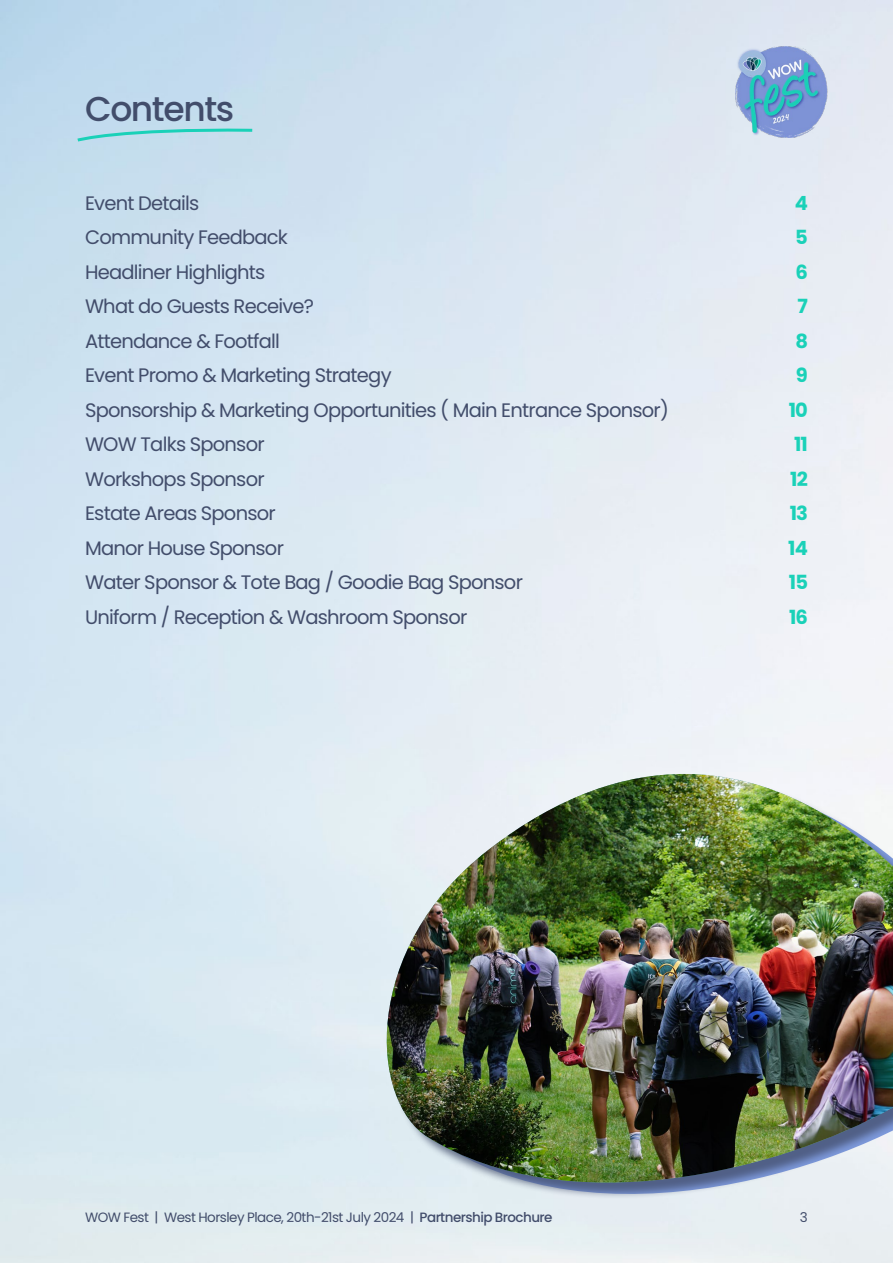
<style>
.page{position:relative;width:893px;height:1263px;background:#fff}
.page>*{position:absolute;margin:0;border:0;box-sizing:border-box;transform-origin:0 0}
.t1{font:500 34.5px "Poppins";letter-spacing:-.04em;color:#424d6b}
.t2{font:19.5px "Poppins";letter-spacing:-.04em;color:#424d6b}
.t3{font:700 19.5px "Poppins";letter-spacing:-.04em;color:#1ad1b8}
.t4{font:13.5px "Poppins";letter-spacing:-.04em;color:#424d6b}
.s1{font-weight:500}
</style>
<div class="page">
<svg style="left:75px;top:127px;width:180px;height:16px;background:#a5dae3"></svg>
<img style="left:736px;top:46px;width:98px;height:91px">
<div style="left:382px;top:1238px;width:511px;height:12px;background:#e8eff2"></div>
<svg style="left:360px;top:674px;width:533px;height:564px;fill:#e7eff4"></svg>
<img style="left:385px;top:774px;width:508px;height:408px">
<h1 class="t1" style="left:85px;top:89px;width:151px">Contents</h1>
<p class="t2" style="left:85px;top:192px;width:116px">Event Details</p>
<p class="t3" style="left:795px;top:192px;width:15px">4</p>
<p class="t2" style="left:85px;top:226px;width:204px">Community Feedback</p>
<p class="t3" style="left:795px;top:226px;width:14px">5</p>
<p class="t2" style="left:85px;top:261px;width:182px">Headliner Highlights</p>
<p class="t3" style="left:795px;top:261px;width:14px">6</p>
<p class="t2" style="left:85px;top:295px;width:231px">What do Guests Receive?</p>
<p class="t3" style="left:797px;top:295px;width:12px">7</p>
<p class="t2" style="left:85px;top:330px;width:196px">Attendance &amp; Footfall</p>
<p class="t3" style="left:795px;top:330px;width:14px">8</p>
<p class="t2" style="left:85px;top:364px;width:308px">Event Promo &amp; Marketing Strategy</p>
<p class="t3" style="left:796px;top:364px;width:13px">9</p>
<p class="t2" style="left:85px;top:399px;width:585px">Sponsorship &amp; Marketing Opportunities ( Main Entrance Sponsor)</p>
<p class="t3" style="left:789px;top:399px;width:21px">10</p>
<p class="t2" style="left:85px;top:433px;width:181px">WOW Talks Sponsor</p>
<p class="t3" style="left:794px;top:433px;width:15px">11</p>
<p class="t2" style="left:85px;top:468px;width:181px">Workshops Sponsor</p>
<p class="t3" style="left:790px;top:468px;width:19px">12</p>
<p class="t2" style="left:85px;top:502px;width:192px">Estate Areas Sponsor</p>
<p class="t3" style="left:790px;top:502px;width:20px">13</p>
<p class="t2" style="left:85px;top:537px;width:200px">Manor House Sponsor</p>
<p class="t3" style="left:788px;top:537px;width:21px">14</p>
<p class="t2" style="left:85px;top:571px;width:439px">Water Sponsor &amp; Tote Bag / Goodie Bag Sponsor</p>
<p class="t3" style="left:789px;top:571px;width:21px">15</p>
<p class="t2" style="left:85px;top:606px;width:384px">Uniform / Reception &amp; Washroom Sponsor</p>
<p class="t3" style="left:789px;top:606px;width:20px">16</p>
<p class="t4" style="left:85px;top:1210px;width:469px">WOW Fest | West Horsley Place, 20th-21st July 2024 | <span class="s1">Partnership Brochure</span></p>
<p class="t4" style="left:800px;top:1210px;width:9px">3</p>
</div>
